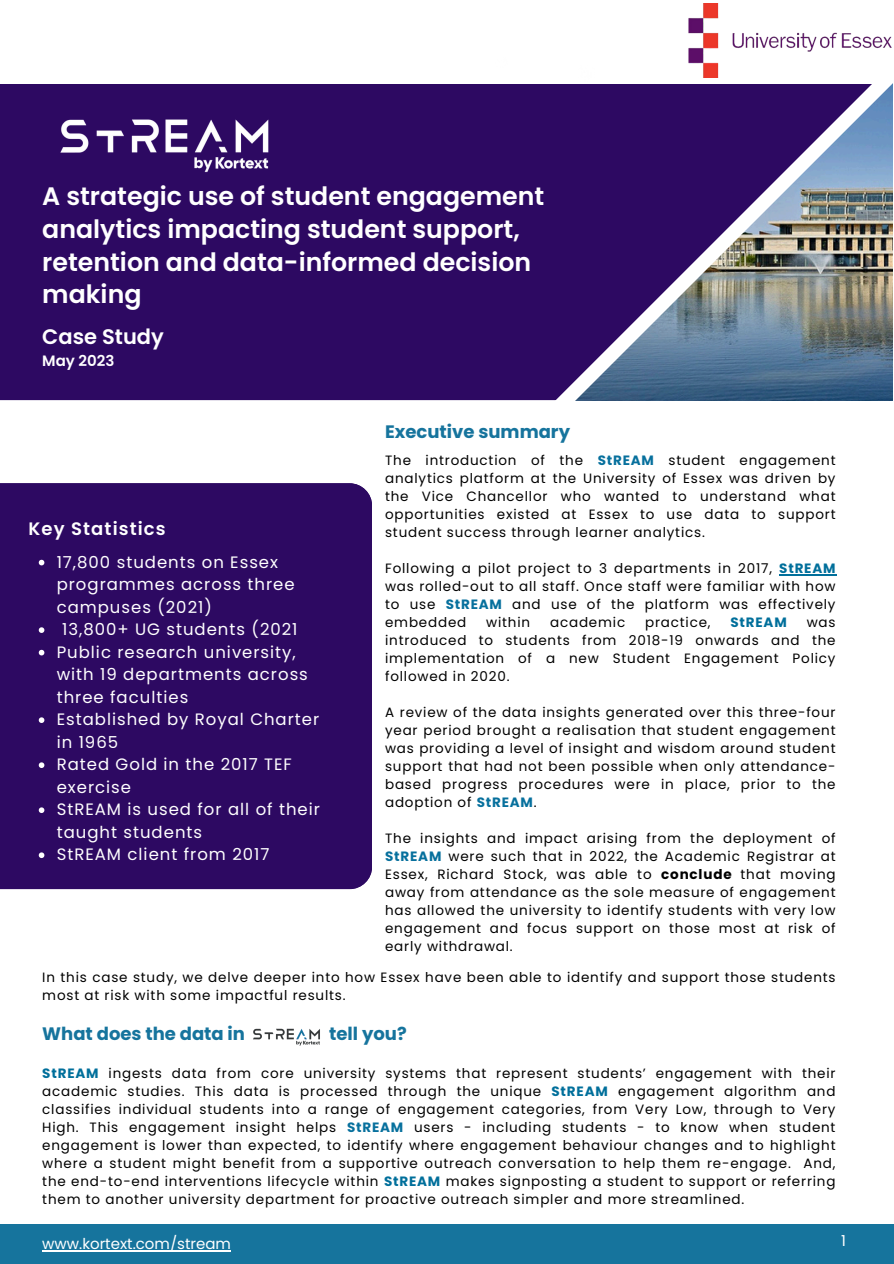
<style>
.page{position:relative;width:894px;height:1264px;background:#fff}
.page>*{position:absolute;margin:0;border:0;box-sizing:border-box;transform-origin:0 0}
.t1{font:600 25.2px/32.7px "Poppins";color:#fff}
.t2{font:600 21px "Poppins";color:#fff}
.t3{font:700 18px "Poppins";color:#16749d}
.t4{font:600 18px "Poppins";letter-spacing:.06em;color:#fff}
.t5{font:16.5px/22.5px "Poppins";letter-spacing:.06em;color:#fff}
.t6{font:15.15px "Poppins";color:#fff}
.t7{font:15px "Poppins";color:#fff}
.t8{font:600 15px "Poppins";color:#fff}
.t9{font:13.5px/18px "Poppins";letter-spacing:.06em;color:#000;text-align:justify}
.t10{font:700 13.5px "Poppins";letter-spacing:.06em;color:#006f9b}
.s1{font-weight:700;color:#07709d}
.s2{font-weight:700;color:#006f9b}
.s3{font-weight:700}
</style>
<div class="page">
<div style="left:0;top:1224px;width:893px;height:39px;background:#16749d"></div>
<div style="left:0;top:483px;width:372px;height:406px;background:#2d0962"></div>
<div style="left:0;top:84px;width:554px;height:316px;background:#2d0962"></div>
<svg style="left:554px;top:83px;width:339px;height:318px;background:#3e2270"></svg>
<img style="left:575px;top:84px;width:317px;height:316px">
<img style="left:688px;top:3px;width:204px;height:75px">
<img style="left:42px;top:89px;width:244px;height:103px">
<hr style="left:779px;top:574px;width:57px;height:1px;background:#006f9b">
<svg style="left:39px;top:560px;width:5px;height:5px"></svg>
<svg style="left:39px;top:627px;width:5px;height:6px"></svg>
<svg style="left:39px;top:650px;width:5px;height:5px"></svg>
<svg style="left:39px;top:717px;width:5px;height:6px"></svg>
<svg style="left:39px;top:762px;width:5px;height:6px"></svg>
<svg style="left:39px;top:807px;width:5px;height:6px"></svg>
<svg style="left:39px;top:852px;width:5px;height:6px"></svg>
<hr style="left:42px;top:1249px;width:189px;height:2px;background:#fff">
<img style="left:253px;top:1028px;width:67px;height:18px">
<p class="t1" style="left:42px;top:180px;width:503px">A strategic use of student engagement analytics impacting student support, retention and data-informed decision making</p>
<p class="t2" style="left:42px;top:322px;width:123px">Case Study</p>
<p class="t8" style="left:42px;top:350px;width:74px">May 2023</p>
<p class="t4" style="left:29px;top:516px;width:138px">Key Statistics</p>
<p class="t5" style="left:57px;top:550px;width:239px">17,800 students on Essex programmes across three campuses (2021)</p>
<h3 class="t5" style="left:62px;top:618px;width:237px">13,800+ UG students (2021</h3>
<p class="t5" style="left:57px;top:640px;width:253px">Public research university, with 19 departments across three faculties</p>
<p class="t5" style="left:57px;top:708px;width:264px">Established by Royal Charter in 1965</p>
<p class="t5" style="left:57px;top:753px;width:237px">Rated Gold in the 2017 TEF exercise</p>
<p class="t5" style="left:57px;top:798px;width:265px">StREAM is used for all of their taught students</p>
<p class="t5" style="left:57px;top:843px;width:214px">StREAM client from 2017</p>
<p class="t3" style="left:385px;top:419px;width:186px">Executive summary</p>
<h1 class="t9" style="left:385px;top:451px;width:452px">The introduction of the <span class="s1">StREAM</span> student engagement analytics platform at the University of Essex was driven by the Vice Chancellor who wanted to understand what opportunities existed at Essex to use data to support student success through learner analytics.</h1>
<h3 class="t9" style="left:385px;top:559px;width:452px">Following a pilot project to 3 departments in 2017, <span class="s2">StREAM </span>was rolled-out to all staff. Once staff were familiar with how to use <span class="s1">StREAM</span> and use of the platform was effectively embedded</h3>
<h3 class="t9" style="left:486px;top:613px;width:45px">within</h3>
<h3 class="t9" style="left:550px;top:613px;width:77px">academic</h3>
<h3 class="t9" style="left:645px;top:613px;width:67px">practice,</h3>
<h3 class="t10" style="left:730px;top:612px;width:58px">StREAM</h3>
<h3 class="t9" style="left:385px;top:613px;width:452px;text-indent:421px">was introduced to students from 2018-19 onwards and the implementation of a new Student Engagement Policy followed in 2020.</h3>
<p class="t9" style="left:385px;top:703px;width:452px">A review of the data insights generated over this three-four year period brought a realisation that student engagement was providing a level of insight and wisdom around student support that had not been possible when only attendance&shy;based progress procedures were in place, prior to the adoption of <span class="s1">StREAM</span>.</p>
<p class="t9" style="left:385px;top:829px;width:452px">The insights and impact arising from the deployment of <span class="s1">StREAM</span> were such that in 2022, the Academic Registrar at Essex, Richard Stock, was able to <span class="s3">conclude</span> that moving away from attendance as the sole measure of engagement has allowed the university to identify students with very low engagement and focus support on those most at risk of early withdrawal.</p>
<h3 class="t9" style="left:42px;top:967px;width:794px">In this case study, we delve deeper into how Essex have been able to identify and support those students most at risk with some impactful results.</h3>
<p class="t3" style="left:42px;top:1020px;width:204px">What does the data in</p>
<p class="t3" style="left:329px;top:1020px;width:79px">tell you?</p>
<p class="t9" style="left:42px;top:1064px;width:794px"><span class="s2">StREAM</span> ingests data from core university systems that represent students’ engagement with their academic studies. This data is processed through the unique <span class="s2">StREAM</span> engagement algorithm and classifies individual students into a range of engagement categories, from Very Low, through to Very High. This engagement insight helps <span class="s1">StREAM</span> users - including students - to know when student engagement is lower than expected, to identify where engagement behaviour changes and to highlight where a student might benefit from a supportive outreach conversation to help them re-engage. And, the end-to-end interventions lifecycle within <span class="s2">StREAM</span> makes signposting a student to support or referring them to another university department for proactive outreach simpler and more streamlined.</p>
<h5 class="t7" style="left:42px;top:1233px;width:190px">www.kortext.com/stream</h5>
<p class="t6" style="left:841px;top:1229px;width:6px">1</p>
</div>
